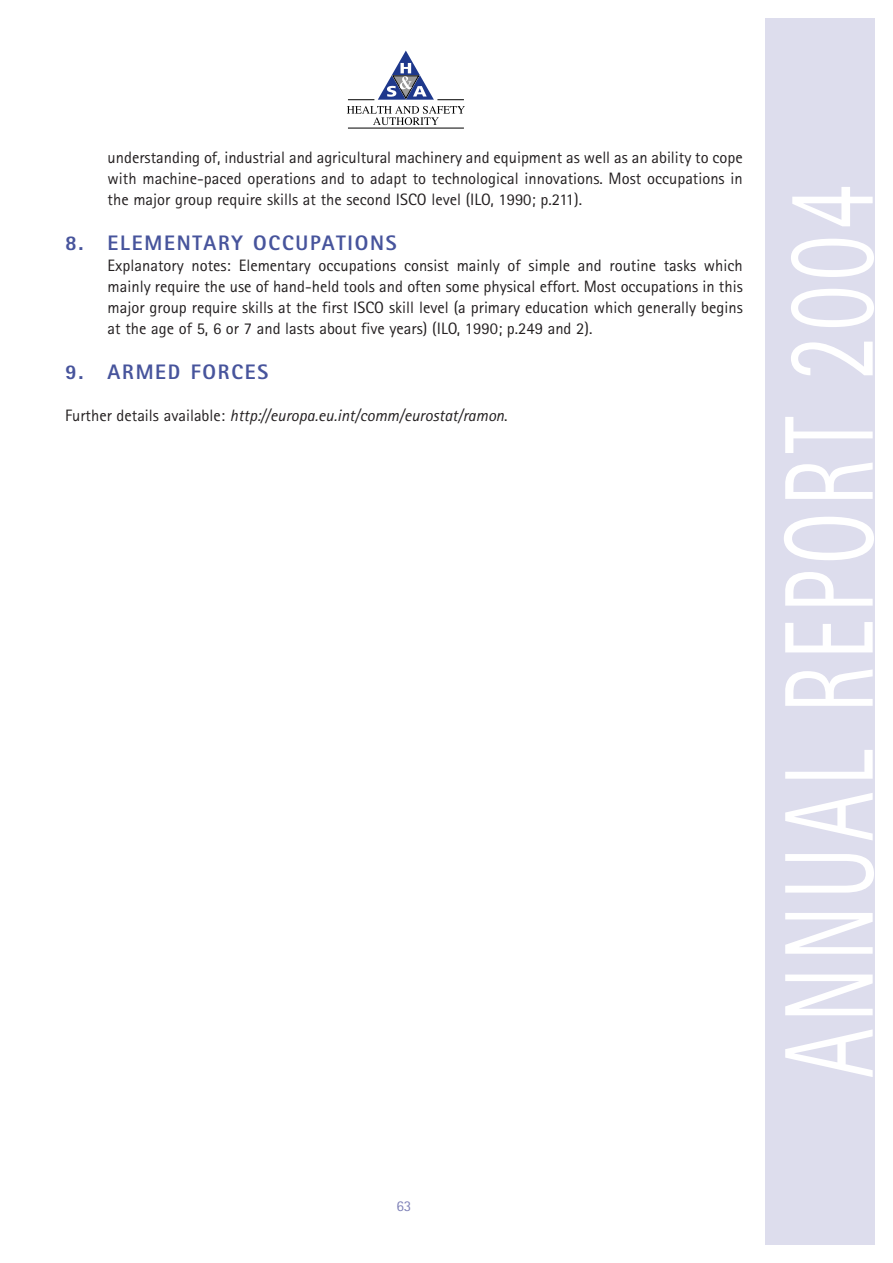
<style>
.page{position:relative;width:893px;height:1263px;background:#fff}
.page>*{position:absolute;margin:0;border:0;box-sizing:border-box;transform-origin:0 0}
.t1{font:126.75px "AT Rotis Sans Serif";letter-spacing:.065em;color:#fff;scale:.7 1}
.t2{font:800 21px "AT Rotis Sans Serif";letter-spacing:.085em;color:#47549c}
.t3{font:16.5px/21px "AT Rotis Sans Serif";color:#231f20;text-align:justify}
.t4{font:italic 16.5px "AT Rotis Sans Serif";color:#231f20}
.t5{font:15px "AT Rotis Sans Serif";color:#7f82b8}
.s1{font-style:normal}
</style>
<div class="page">
<svg style="left:348px;top:51px;width:116px;height:49px"></svg>
<svg style="left:347px;top:106px;width:118px;height:19px"></svg>
<hr style="left:348px;top:128px;width:116px;height:1px;background:#000">
<div style="left:765px;top:18px;width:109px;height:1227px;background:#dddded"></div>
<p class="t3" style="left:108px;top:149px;width:636px">understanding of, industrial and agricultural machinery and equipment as well as an ability to cope with machine-paced operations and to adapt to technological innovations. Most occupations in the major group require skills at the second ISCO level (ILO, 1990; p.211).</p>
<p class="t2" style="left:65px;top:235px;width:333px">8. ELEMENTARY OCCUPATIONS</p>
<p class="t3" style="left:108px;top:257px;width:636px">Explanatory notes: Elementary occupations consist mainly of simple and routine tasks which mainly require the use of hand-held tools and often some physical effort. Most occupations in this major group require skills at the first ISCO skill level (a primary education which generally begins at the age of 5, 6 or 7 and lasts about five years) (ILO, 1990; p.249 and 2).</p>
<p class="t2" style="left:65px;top:364px;width:205px">9. ARMED FORCES</p>
<p class="t4" style="left:65px;top:410px;width:444px"><span class="s1">Further details available:</span> http://europa.eu.int/comm/eurostat/ramon<span class="s1">.</span></p>
<h1 class="t1" style="left:782px;top:1078px;width:1276px;rotate:-90deg">ANNUAL REPORT 2004</h1>
<p class="t5" style="left:396px;top:1200px;width:16px">63</p>
</div>
